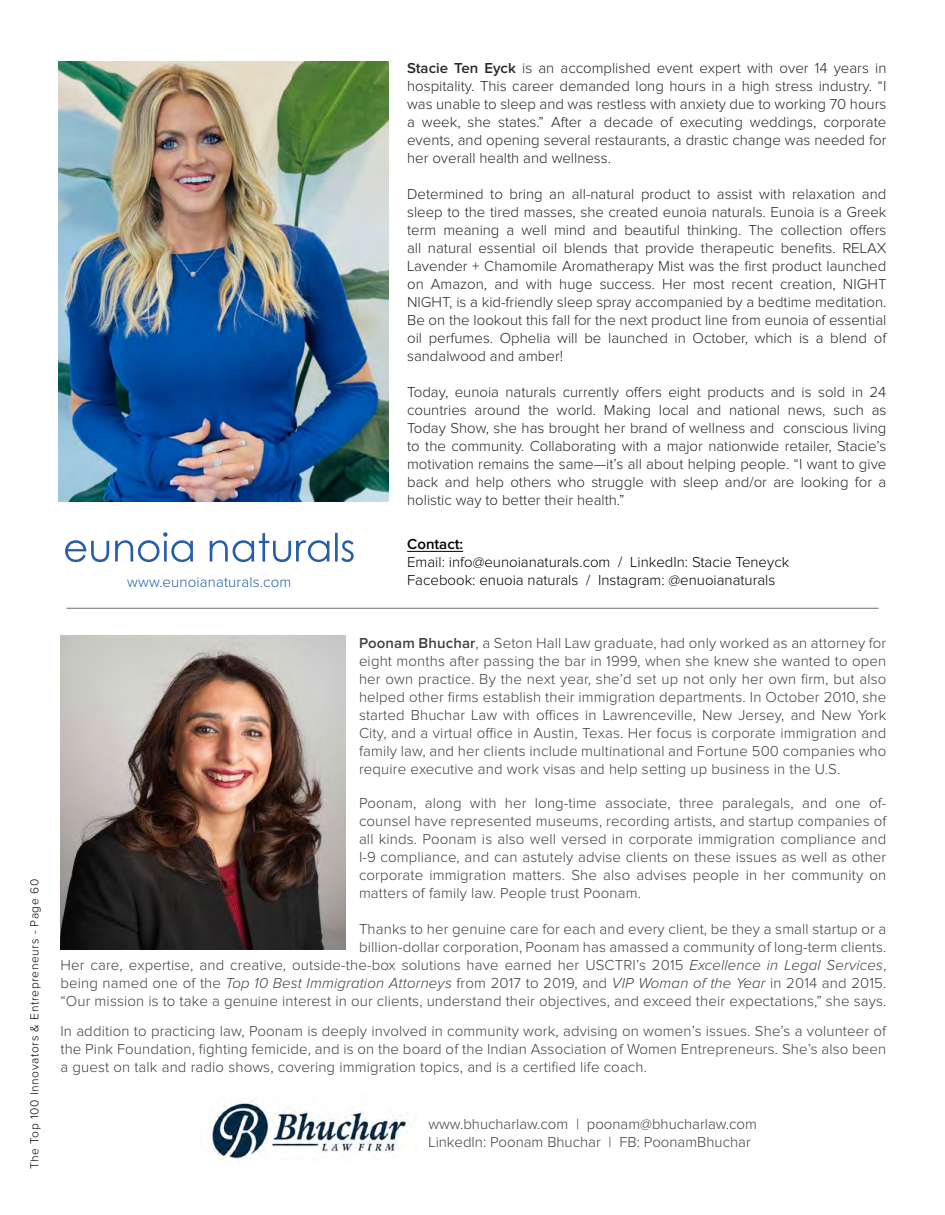
<style>
.page{position:relative;width:945px;height:1215px;background:#fff}
.page>*{position:absolute;margin:0;border:0;box-sizing:border-box;transform-origin:0 0}
.t1{font:300 15px/18px "Proxima Nova";letter-spacing:.01em;color:#414042;text-align:justify}
.t2{font:300 15px/18px "Proxima Nova";color:#292829;text-align:justify}
.t3{font:300 15px "Proxima Nova";color:#000}
.t4{font:300 15px "Proxima Nova";letter-spacing:.01em;color:#285dab}
.t5{font:600 15px "Proxima Nova";color:#000}
.t6{font:300 12px "Proxima Nova";letter-spacing:.05em;color:#000}
.s1{font-weight:600}
.s2{font-style:italic}
</style>
<div class="page">
<hr style="left:66px;top:608px;width:813px;height:1px;background:#6d6e71">
<svg style="left:65px;top:532px;width:289px;height:30px"></svg>
<img style="left:59px;top:61px;width:329px;height:440px">
<hr style="left:407px;top:551px;width:56px;height:1px;background:#000">
<img style="left:200px;top:1101px;width:211px;height:60px">
<img style="left:60px;top:636px;width:286px;height:314px">
<p class="t2" style="left:407px;top:60px;width:481px"><span class="s1">Stacie Ten Eyck</span> is an accomplished event expert with over 14 years in hospitality. This career demanded long hours in a high stress industry. “I was unable to sleep and was restless with anxiety due to working 70 hours a week, she states.” After a decade of executing weddings, corporate events, and opening several restaurants, a drastic change was needed for her overall health and wellness.</p>
<p class="t2" style="left:407px;top:186px;width:481px">Determined to bring an all-natural product to assist with relaxation and sleep to the tired masses, she created eunoia naturals. Eunoia is a Greek term meaning a well mind and beautiful thinking. The collection offers all natural essential oil blends that provide therapeutic benefits. RELAX Lavender + Chamomile Aromatherapy Mist was the first product launched on Amazon, and with huge success. Her most recent creation, NIGHT NIGHT, is a kid-friendly sleep spray accompanied by a bedtime meditation.<br>Be on the lookout this fall for the next product line from eunoia of essential oil perfumes. Ophelia will be launched in October, which is a blend of sandalwood and amber!</p>
<p class="t2" style="left:407px;top:384px;width:481px">Today, eunoia naturals currently offers eight products and is sold in 24 countries around the world. Making local and national news, such as Today Show, she has brought her brand of wellness and conscious living to the community. Collaborating with a major nationwide retailer, Stacie’s motivation remains the same—it’s all about helping people. “I want to give back and help others who struggle with sleep and/or are looking for a holistic way to better their health.”</p>
<p class="t5" style="left:407px;top:538px;width:58px">Contact:</p>
<p class="t3" style="left:407px;top:556px;width:384px">Email: info@eunoianaturals.com / LinkedIn: Stacie Teneyck</p>
<p class="t4" style="left:127px;top:575px;width:166px">www.eunoianaturals.com</p>
<p class="t3" style="left:407px;top:574px;width:370px">Facebook: enuoia naturals / Instagram: @enuoianaturals</p>
<p class="t6" style="left:29px;top:1169px;width:292px;rotate:-90deg">The Top 100 Innovators &amp; Entrepreneurs - Page 60</p>
<p class="t1" style="left:359px;top:634px;width:529px"><span class="s1">Poonam Bhuchar</span>, a Seton Hall Law graduate, had only worked as an attorney for eight months after passing the bar in 1999, when she knew she wanted to open her own practice. By the next year, she’d set up not only her own firm, but also helped other firms establish their immigration departments. In October 2010, she started Bhuchar Law with offices in Lawrenceville, New Jersey, and New York City, and a virtual office in Austin, Texas. Her focus is corporate immigration and family law, and her clients include multinational and Fortune 500 companies who require executive and work visas and help setting up business in the U.S.</p>
<p class="t1" style="left:359px;top:795px;width:529px">Poonam, along with her long-time associate, three paralegals, and one of&shy;counsel have represented museums, recording artists, and startup companies of all kinds. Poonam is also well versed in corporate immigration compliance and I-9 compliance, and can astutely advise clients on these issues as well as other corporate immigration matters. She also advises people in her community on matters of family law. People trust Poonam.</p>
<p class="t1" style="left:60px;top:921px;width:828px;text-align:right">Thanks to her genuine care for each and every client, be they a small startup or a<br>billion-dollar corporation, Poonam has amassed a community of long-term clients.<br>Her care, expertise, and creative, outside-the-box solutions have earned her USCTRI’s 2015 <span class="s2">Excellence in Legal Services</span>, being named one of the <span class="s2">Top 10 Best Immigration Attorneys</span> from 2017 to 2019, and <span class="s2">VIP Woman of the Year</span> in 2014 and 2015. “Our mission is to take a genuine interest in our clients, understand their objectives, and exceed their expectations,” she says.</p>
<p class="t1" style="left:60px;top:1023px;width:827px">In addition to practicing law, Poonam is deeply involved in community work, advising on women’s issues. She’s a volunteer of the Pink Foundation, fighting femicide, and is on the board of the Indian Association of Women Entrepreneurs. She’s also been a guest on talk and radio shows, covering immigration topics, and is a certified life coach.</p>
<p class="t1" style="left:428px;top:1116px;width:330px">www.bhucharlaw.com | poonam@bhucharlaw.com<br>LinkedIn: Poonam Bhuchar | FB: PoonamBhuchar</p>
</div>
